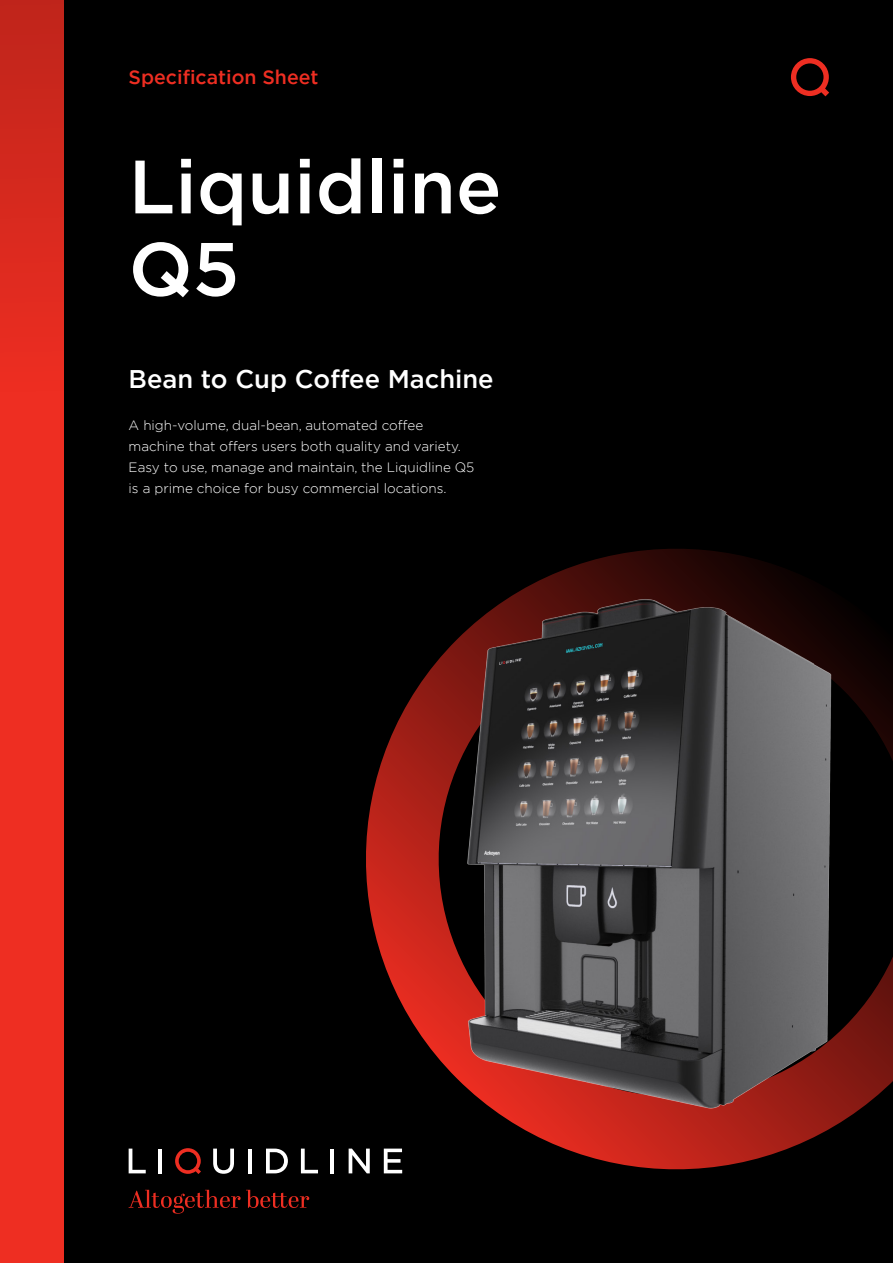
<style>
.page{position:relative;width:893px;height:1263px;background:#000}
.page>*{position:absolute;margin:0;border:0;box-sizing:border-box;transform-origin:0 0}
.t1{font:500 75.3px/82.3px "Gotham";color:#fff}
.t2{font:500 25.5px "Gotham";color:#fff}
.t3{font:500 19.5px "Gotham";color:#ee2e22}
.t4{font:300 13.5px/21px "Gotham";color:#fff}
</style>
<div class="page">
<svg style="left:0;top:0;width:64px;height:1263px;background:#e62c20"></svg>
<hr style="left:158px;top:1148px;width:4px;height:25px;background:#fff">
<svg style="left:213px;top:1148px;width:21px;height:26px"></svg>
<hr style="left:248px;top:1148px;width:4px;height:25px;background:#fff">
<svg style="left:266px;top:1148px;width:7px;height:25px"></svg>
<svg style="left:129px;top:1148px;width:17px;height:25px"></svg>
<svg style="left:175px;top:1148px;width:26px;height:26px"></svg>
<svg style="left:129px;top:1190px;width:144px;height:24px"></svg>
<svg style="left:791px;top:58px;width:38px;height:38px"></svg>
<svg style="left:273px;top:549px;width:498px;height:659px"></svg>
<img style="left:300px;top:564px;width:593px;height:611px">
<p class="t3" style="left:129px;top:64px;width:191px">Specification Sheet</p>
<p class="t1" style="left:129px;top:145px;width:374px">Liquidline<br>Q5</p>
<p class="t2" style="left:129px;top:362px;width:367px">Bean to Cup Coffee Machine</p>
<p class="t4" style="left:129px;top:414px;width:347px">A high-volume, dual-bean, automated coffee machine that offers users both quality and variety.<br>Easy to use, manage and maintain, the Liquidline Q5 is a prime choice for busy commercial locations.</p>
</div>
